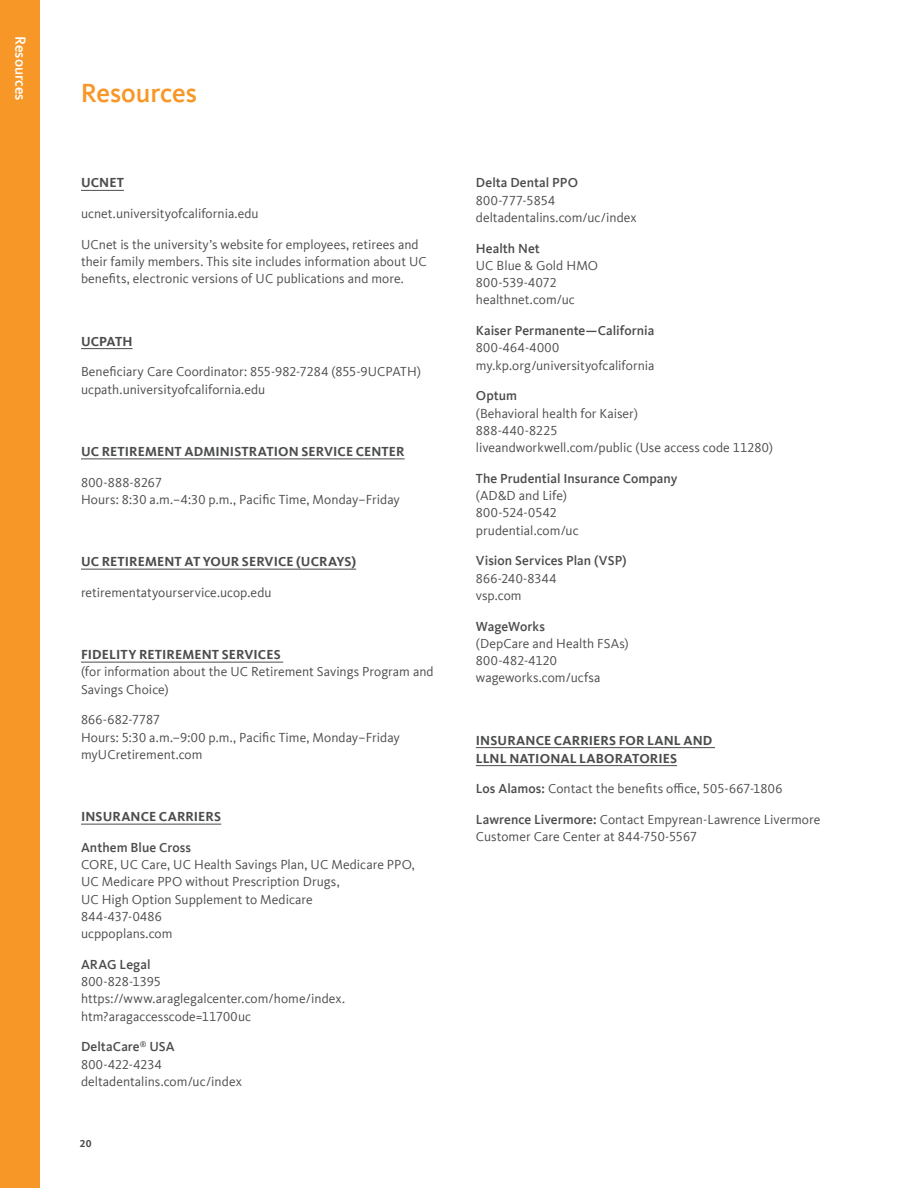
<style>
.page{position:relative;width:918px;height:1188px;background:#fff}
.page>*{position:absolute;margin:0;border:0;box-sizing:border-box;transform-origin:0 0}
.t1{font:500 27px "Kievit Offc Pro";color:#f79727}
.t2{font:500 15px "Kievit Offc Pro";color:#fff}
.t3{font:13.5px/17.2px "Kievit Offc Pro";color:#4b4c4d}
.t4{font:700 13.5px/18px "Kievit Offc Pro";letter-spacing:.005em;color:#4b4c4d}
.t5{font:500 13.5px "Kievit Offc Pro";letter-spacing:.005em;color:#4b4c4d}
.t6{font:700 10.5px "Kievit Offc Pro";color:#4b4c4d}
.s1{font-weight:500}
</style>
<div class="page">
<div style="left:0;top:0;width:40px;height:1188px;background:#f79727"></div>
<hr style="left:81px;top:190px;width:43px;height:1px;background:#4b4c4d">
<hr style="left:81px;top:348px;width:52px;height:1px;background:#4b4c4d">
<hr style="left:81px;top:459px;width:324px;height:1px;background:#4b4c4d">
<hr style="left:81px;top:569px;width:275px;height:1px;background:#4b4c4d">
<hr style="left:81px;top:662px;width:202px;height:1px;background:#4b4c4d">
<hr style="left:81px;top:824px;width:140px;height:1px;background:#4b4c4d">
<hr style="left:476px;top:747px;width:239px;height:1px;background:#4b4c4d">
<hr style="left:476px;top:765px;width:201px;height:1px;background:#4b4c4d">
<p class="t2" style="left:29px;top:36px;width:66px;rotate:90deg">Resources</p>
<h1 class="t1" style="left:81px;top:76px;width:118px">Resources</h1>
<p class="t4" style="left:81px;top:174px;width:44px">UCNET</p>
<p class="t3" style="left:81px;top:205px;width:179px">ucnet.universityofcalifornia.edu</p>
<p class="t3" style="left:81px;top:236px;width:347px">UCnet is the university’s website for employees, retirees and their family members. This site includes information about UC benefits, electronic versions of UC publications and more.</p>
<p class="t4" style="left:81px;top:332px;width:53px">UCPATH</p>
<p class="t3" style="left:81px;top:363px;width:341px">Beneficiary Care Coordinator: 855-982-7284 (855-9UCPATH) ucpath.universityofcalifornia.edu</p>
<p class="t4" style="left:81px;top:442px;width:325px">UC RETIREMENT ADMINISTRATION SERVICE CENTER</p>
<p class="t3" style="left:81px;top:473px;width:320px">800-888-8267<br>Hours: 8:30 a.m.–4:30 p.m., Pacific Time, Monday–Friday</p>
<p class="t4" style="left:81px;top:553px;width:277px">UC RETIREMENT AT YOUR SERVICE (UCRAYS)</p>
<p class="t3" style="left:81px;top:584px;width:192px">retirementatyourservice.ucop.edu</p>
<p class="t4" style="left:81px;top:646px;width:201px">FIDELITY RETIREMENT SERVICES</p>
<p class="t3" style="left:81px;top:663px;width:354px">(for information about the UC Retirement Savings Program and<br>Savings Choice)</p>
<p class="t3" style="left:81px;top:711px;width:320px">866-682-7787<br>Hours: 5:30 a.m.–9:00 p.m., Pacific Time, Monday–Friday myUCretirement.com</p>
<p class="t4" style="left:81px;top:808px;width:142px">INSURANCE CARRIERS</p>
<p class="t5" style="left:81px;top:839px;width:112px">Anthem Blue Cross</p>
<p class="t3" style="left:81px;top:856px;width:335px">CORE, UC Care, UC Health Savings Plan, UC Medicare PPO, UC Medicare PPO without Prescription Drugs,<br>UC High Option Supplement to Medicare<br>844-437-0486<br>ucppoplans.com</p>
<p class="t5" style="left:81px;top:956px;width:71px">ARAG Legal</p>
<p class="t3" style="left:81px;top:973px;width:266px">800-828-1395 https://www.araglegalcenter.com/home/index. htm?aragaccesscode=11700uc</p>
<p class="t3" style="left:81px;top:1038px;width:162px"><span class="s1">DeltaCare</span><sup>®</sup> <span class="s1">USA<br></span>800-422-4234 deltadentalins.com/uc/index</p>
<p class="t6" style="left:80px;top:1138px;width:13px">20</p>
<p class="t5" style="left:476px;top:175px;width:104px">Delta Dental PPO</p>
<p class="t3" style="left:476px;top:191px;width:162px">800-777-5854 deltadentalins.com/uc/index</p>
<p class="t5" style="left:476px;top:240px;width:66px">Health Net</p>
<p class="t3" style="left:476px;top:257px;width:124px">UC Blue &amp; Gold HMO<br>800-539-4072 healthnet.com/uc</p>
<p class="t5" style="left:476px;top:323px;width:180px">Kaiser Permanente—California</p>
<p class="t3" style="left:476px;top:339px;width:180px">800-464-4000 my.kp.org/universityofcalifornia</p>
<p class="t5" style="left:476px;top:388px;width:43px">Optum</p>
<p class="t3" style="left:476px;top:404px;width:299px">(Behavioral health for Kaiser)<br>888-440-8225<br>liveandworkwell.com/public (Use access code 11280)</p>
<p class="t5" style="left:476px;top:470px;width:203px">The Prudential Insurance Company</p>
<p class="t3" style="left:476px;top:487px;width:104px">(AD&amp;D and Life)<br>800-524-0542 prudential.com/uc</p>
<p class="t5" style="left:476px;top:553px;width:152px">Vision Services Plan (VSP)</p>
<p class="t3" style="left:476px;top:569px;width:82px">866-240-8344 vsp.com</p>
<p class="t5" style="left:476px;top:618px;width:71px">WageWorks</p>
<p class="t3" style="left:476px;top:635px;width:154px">(DepCare and Health FSAs)<br>800-482-4120 wageworks.com/ucfsa</p>
<p class="t4" style="left:476px;top:731px;width:238px">INSURANCE CARRIERS FOR LANL AND<br>LLNL NATIONAL LABORATORIES</p>
<p class="t3" style="left:476px;top:780px;width:308px"><span class="s1">Los Alamos:</span> Contact the benefits office, 505-667-1806</p>
<p class="t3" style="left:476px;top:811px;width:346px"><span class="s1">Lawrence Livermore:</span> Contact Empyrean-Lawrence Livermore<br>Customer Care Center at 844-750-5567</p>
</div>
